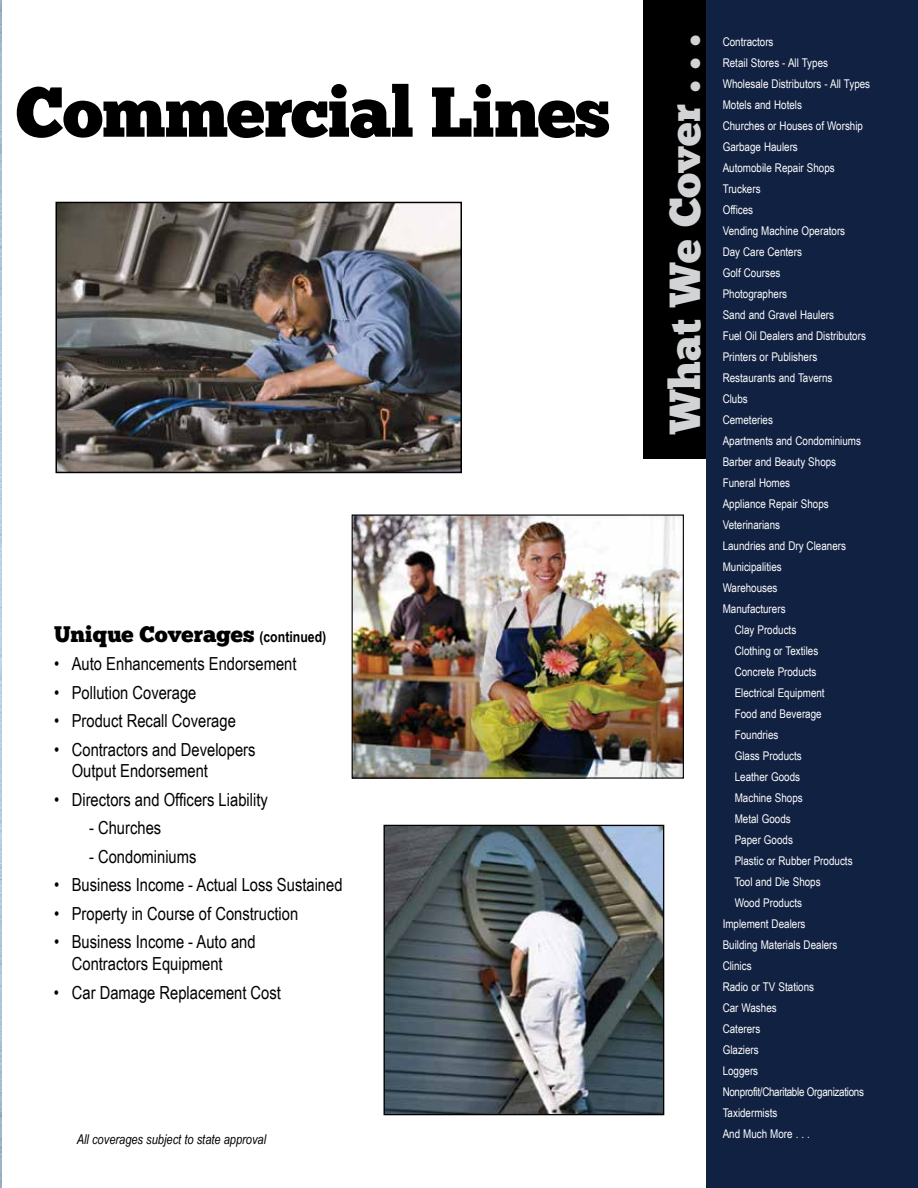
<style>
.page{position:relative;width:918px;height:1188px;background:#fff}
.page>*{position:absolute;margin:0;border:0;box-sizing:border-box;transform-origin:0 0}
.t1{font:70.5px "Chunk Five";letter-spacing:-.02em;color:#000}
.t2{font:43.5px "Chunk Five";color:#d1d3d4}
.t3{font:22.5px "Chunk Five";color:#000}
.t4{font:18px/21.6px "Arial Narrow";color:#000}
.t5{font:italic 13.5px "Arial Narrow";color:#000}
.t6{font:12px "Arial Narrow";color:#fff}
.t7{font:12px "Arial Narrow";letter-spacing:-.025em;color:#fff}
.s1{font-family:"Arial Narrow";font-weight:700;font-size:15px}
</style>
<div class="page">
<div style="left:643px;top:0;width:275px;height:458px;background:#000"></div>
<div style="left:707px;top:0;width:211px;height:1188px;background:#112141"></div>
<img style="left:354px;top:516px;width:328px;height:261px">
<div style="left:352px;top:514px;width:332px;height:265px;border:1px solid #000"></div>
<img style="left:59px;top:205px;width:400px;height:265px">
<div style="left:56px;top:202px;width:406px;height:271px;border:2px solid #000"></div>
<img style="left:386px;top:827px;width:276px;height:286px">
<div style="left:384px;top:825px;width:280px;height:290px;border:1px solid #000"></div>
<h1 class="t1" style="left:16px;top:70px;width:596px">Commercial Lines</h1>
<h3 class="t3" style="left:54px;top:621px;width:274px">Unique Coverages <span class="s1">(continued)</span></h3>
<h3 class="t4" style="left:54px;top:653px;width:244px">• Auto Enhancements Endorsement</h3>
<h3 class="t4" style="left:54px;top:681px;width:144px">• Pollution Coverage</h3>
<h3 class="t4" style="left:54px;top:710px;width:183px">• Product Recall Coverage</h3>
<h3 class="t4" style="left:72px;top:738px;width:185px;text-indent:-18px">• Contractors and Developers<br>Output Endorsement</h3>
<h3 class="t4" style="left:54px;top:788px;width:215px">• Directors and Officers Liability</h3>
<h3 class="t4" style="left:89px;top:817px;width:74px">- Churches</h3>
<h3 class="t4" style="left:89px;top:845px;width:109px">- Condominiums</h3>
<h3 class="t4" style="left:54px;top:874px;width:290px">• Business Income - Actual Loss Sustained</h3>
<h3 class="t4" style="left:54px;top:902px;width:246px">• Property in Course of Construction</h3>
<h3 class="t4" style="left:72px;top:931px;width:185px;text-indent:-18px">• Business Income - Auto and<br>Contractors Equipment</h3>
<h3 class="t4" style="left:54px;top:981px;width:228px">• Car Damage Replacement Cost</h3>
<p class="t5" style="left:77px;top:1130px;width:191px">All coverages subject to state approval</p>
<h2 class="t2" style="left:659px;top:434px;width:401px;rotate:-90deg">What We Cover . . .</h2>
<p class="t6" style="left:723px;top:33px;width:52px">Contractors</p>
<p class="t6" style="left:723px;top:54px;width:107px">Retail Stores - All Types</p>
<p class="t6" style="left:723px;top:75px;width:149px">Wholesale Distributors - All Types</p>
<p class="t6" style="left:723px;top:96px;width:81px">Motels and Hotels</p>
<p class="t6" style="left:723px;top:117px;width:142px">Churches or Houses of Worship</p>
<p class="t6" style="left:723px;top:138px;width:77px">Garbage Haulers</p>
<p class="t6" style="left:723px;top:159px;width:114px">Automobile Repair Shops</p>
<p class="t6" style="left:723px;top:180px;width:39px">Truckers</p>
<p class="t6" style="left:723px;top:201px;width:32px">Offices</p>
<p class="t6" style="left:723px;top:222px;width:124px">Vending Machine Operators</p>
<p class="t6" style="left:723px;top:243px;width:81px">Day Care Centers</p>
<p class="t6" style="left:723px;top:264px;width:59px">Golf Courses</p>
<p class="t6" style="left:723px;top:285px;width:66px">Photographers</p>
<p class="t6" style="left:723px;top:306px;width:113px">Sand and Gravel Haulers</p>
<p class="t6" style="left:723px;top:327px;width:145px">Fuel Oil Dealers and Distributors</p>
<p class="t6" style="left:723px;top:348px;width:96px">Printers or Publishers</p>
<p class="t6" style="left:723px;top:369px;width:111px">Restaurants and Taverns</p>
<p class="t6" style="left:723px;top:390px;width:27px">Clubs</p>
<p class="t6" style="left:723px;top:411px;width:52px">Cemeteries</p>
<p class="t6" style="left:723px;top:432px;width:140px">Apartments and Condominiums</p>
<p class="t6" style="left:723px;top:453px;width:115px">Barber and Beauty Shops</p>
<p class="t6" style="left:723px;top:474px;width:69px">Funeral Homes</p>
<p class="t6" style="left:723px;top:495px;width:108px">Appliance Repair Shops</p>
<p class="t6" style="left:723px;top:516px;width:59px">Veterinarians</p>
<p class="t6" style="left:723px;top:537px;width:125px">Laundries and Dry Cleaners</p>
<p class="t6" style="left:723px;top:558px;width:61px">Municipalities</p>
<p class="t6" style="left:723px;top:579px;width:56px">Warehouses</p>
<p class="t6" style="left:723px;top:600px;width:64px">Manufacturers</p>
<p class="t6" style="left:735px;top:621px;width:63px">Clay Products</p>
<p class="t6" style="left:735px;top:642px;width:85px">Clothing or Textiles</p>
<p class="t6" style="left:735px;top:663px;width:83px">Concrete Products</p>
<p class="t6" style="left:735px;top:684px;width:91px">Electrical Equipment</p>
<p class="t6" style="left:735px;top:705px;width:88px">Food and Beverage</p>
<p class="t6" style="left:735px;top:726px;width:45px">Foundries</p>
<p class="t6" style="left:735px;top:747px;width:69px">Glass Products</p>
<p class="t6" style="left:735px;top:768px;width:67px">Leather Goods</p>
<p class="t6" style="left:735px;top:789px;width:70px">Machine Shops</p>
<p class="t6" style="left:735px;top:810px;width:58px">Metal Goods</p>
<p class="t6" style="left:735px;top:831px;width:60px">Paper Goods</p>
<p class="t6" style="left:735px;top:852px;width:119px">Plastic or Rubber Products</p>
<p class="t6" style="left:735px;top:873px;width:88px">Tool and Die Shops</p>
<p class="t6" style="left:735px;top:894px;width:69px">Wood Products</p>
<p class="t6" style="left:723px;top:915px;width:84px">Implement Dealers</p>
<p class="t6" style="left:723px;top:936px;width:116px">Building Materials Dealers</p>
<p class="t6" style="left:723px;top:957px;width:30px">Clinics</p>
<p class="t6" style="left:723px;top:978px;width:93px">Radio or TV Stations</p>
<p class="t6" style="left:723px;top:999px;width:56px">Car Washes</p>
<p class="t6" style="left:723px;top:1020px;width:39px">Caterers</p>
<p class="t6" style="left:723px;top:1041px;width:38px">Glaziers</p>
<p class="t6" style="left:723px;top:1062px;width:37px">Loggers</p>
<p class="t7" style="left:723px;top:1083px;width:143px">Nonprofit/Charitable Organizations</p>
<p class="t6" style="left:723px;top:1104px;width:56px">Taxidermists</p>
<p class="t6" style="left:723px;top:1125px;width:89px">And Much More . . .</p>
</div>
